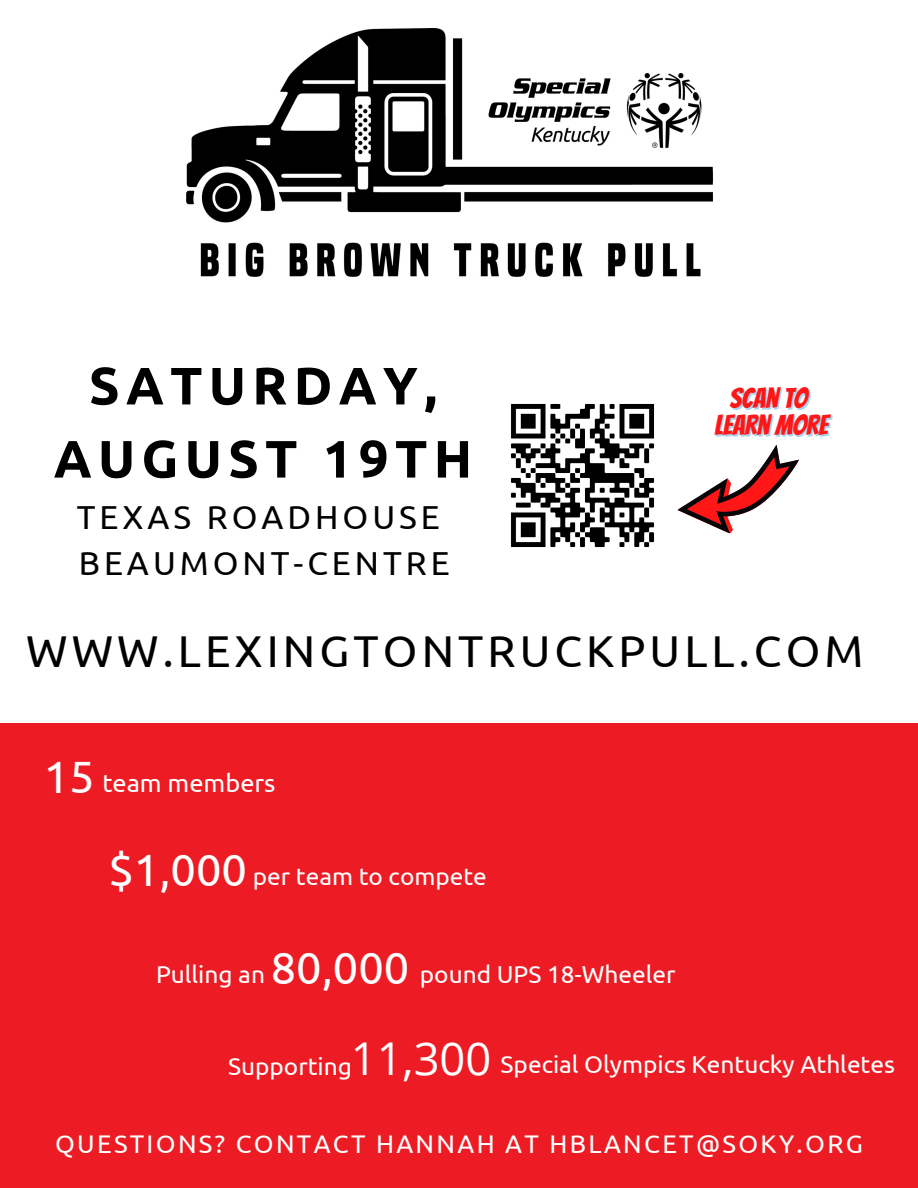
<style>
.page{position:relative;width:918px;height:1188px;background:#fff}
.page>*{position:absolute;margin:0;border:0;box-sizing:border-box;transform-origin:0 0}
.t1{font:700 52.65px "Ubuntu";letter-spacing:.12em;color:#000}
.t2{font:45.3px "Ubuntu";color:#fff}
.t3{font:45.3px "Open Sans";color:#fff}
.t4{font:44.55px "Ubuntu";letter-spacing:.09em;color:#000}
.t5{font:33.15px "Ubuntu";letter-spacing:.12em;color:#000}
.t6{font:28.05px "Bangers";color:#ff1616}
.t7{font:25.5px "Ubuntu";letter-spacing:.09em;color:#fff}
.t8{font:25.35px "Ubuntu";color:#fff}
.t9{font:24.45px "Ubuntu";color:#fff}
</style>
<div class="page">
<div style="left:0;top:724px;width:918px;height:464px;background:#ed1c24"></div>
<img style="left:511px;top:404px;width:143px;height:143px">
<svg style="left:677px;top:445px;width:122px;height:89px"></svg>
<img style="left:186px;top:29px;width:527px;height:247px">
<p class="t1" style="left:89px;top:355px;width:349px">SATURDAY,</p>
<p class="t1" style="left:54px;top:429px;width:420px">AUGUST 19TH</p>
<p class="t5" style="left:77px;top:498px;width:364px">TEXAS ROADHOUSE</p>
<p class="t5" style="left:79px;top:545px;width:372px">BEAUMONT-CENTRE</p>
<p class="t6" style="left:730px;top:384px;width:79px">SCAN TO</p>
<p class="t6" style="left:714px;top:410px;width:115px">LEARN MORE</p>
<p class="t4" style="left:26px;top:626px;width:839px">WWW.LEXINGTONTRUCKPULL.COM</p>
<p class="t2" style="left:44px;top:751px;width:53px">15</p>
<p class="t8" style="left:102px;top:768px;width:175px">team members</p>
<p class="t2" style="left:108px;top:844px;width:140px">$1,000</p>
<p class="t9" style="left:253px;top:863px;width:236px">per team to compete</p>
<p class="t9" style="left:156px;top:960px;width:110px">Pulling an</p>
<p class="t2" style="left:271px;top:942px;width:140px">80,000</p>
<p class="t9" style="left:420px;top:960px;width:257px">pound UPS 18-Wheeler</p>
<p class="t3" style="left:351px;top:1027px;width:142px">11,300</p>
<p class="t9" style="left:501px;top:1050px;width:396px">Special Olympics Kentucky Athletes</p>
<p class="t9" style="left:228px;top:1053px;width:125px">Supporting</p>
<p class="t7" style="left:55px;top:1130px;width:809px">QUESTIONS? CONTACT HANNAH AT HBLANCET@SOKY.ORG</p>
</div>
